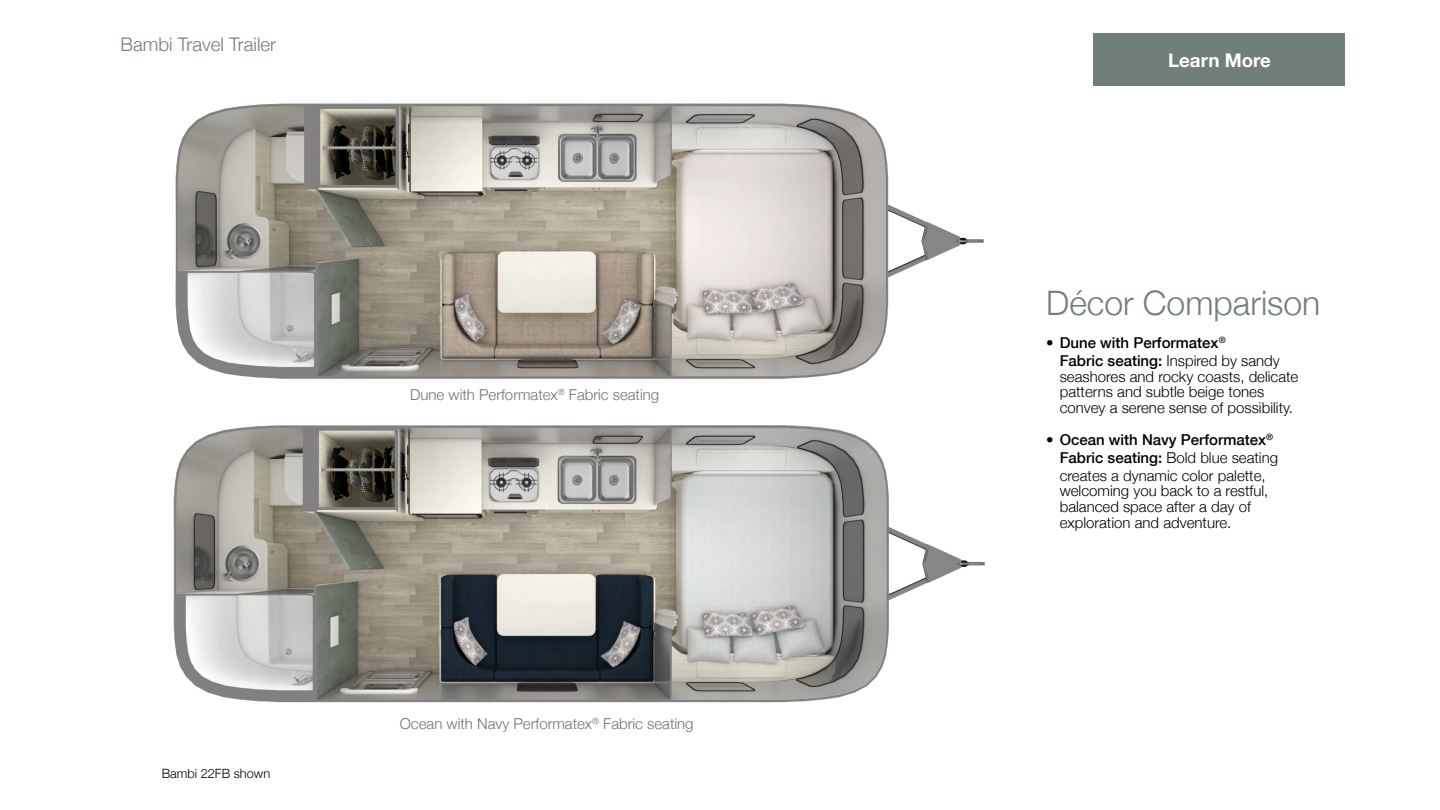
<style>
.page{position:relative;width:1440px;height:810px;background:#fff}
.page>*{position:absolute;margin:0;border:0;box-sizing:border-box;transform-origin:0 0}
.t1{font:300 33.75px "Helvetica Neue";color:#717f79}
.t2{font:300 18.75px "Helvetica Neue";color:#717f79}
.t3{font:700 18.75px "Helvetica Neue";color:#fff}
.t4{font:300 15px/15.8px "Helvetica Neue";color:#000}
.t5{font:300 15px "Helvetica Neue";color:#727272}
.t6{font:500 15px/18px "Helvetica Neue";color:#000}
.t7{font:300 12.75px "Helvetica Neue";color:#000}
.s1{font-weight:300}
.s2{font-weight:500}
</style>
<div class="page">
<img style="left:173px;top:425px;width:812px;height:278px">
<img style="left:175px;top:103px;width:809px;height:276px">
<div style="left:1094px;top:33px;width:252px;height:52px;background:#717f79"></div>
<p class="t2" style="left:121px;top:29px;width:157px">Bambi Travel Trailer</p>
<p class="t7" style="left:162px;top:763px;width:110px">Bambi 22FB shown</p>
<p class="t5" style="left:410px;top:383px;width:250px">Dune with Performatex<sup>®</sup> Fabric seating</p>
<p class="t5" style="left:400px;top:711px;width:295px">Ocean with Navy Performatex<sup>®</sup> Fabric seating</p>
<p class="t3" style="left:1168px;top:45px;width:104px">Learn More</p>
<h1 class="t1" style="left:1046px;top:275px;width:276px">Décor Comparison</h1>
<p class="t6" style="left:1060px;top:333px;width:222px;text-indent:-14px">• Dune with Performatex<sup>®<br></sup>Fabric seating: <span class="s1">Inspired by sandy</span></p>
<p class="t4" style="left:1060px;top:368px;width:240px">seashores and rocky coasts, delicate patterns and subtle beige tones convey a serene sense of possibility.</p>
<p class="t4" style="left:1060px;top:430px;width:220px;line-height:18px;text-indent:-14px"><span class="s2">• Ocean with Navy Performatex</span><sup>®<br></sup><span class="s2">Fabric seating:</span> Bold blue seating creates a dynamic color palette,</p>
<p class="t4" style="left:1060px;top:482px;width:210px">welcoming you back to a restful, balanced space after a day of exploration and adventure.</p>
</div>
